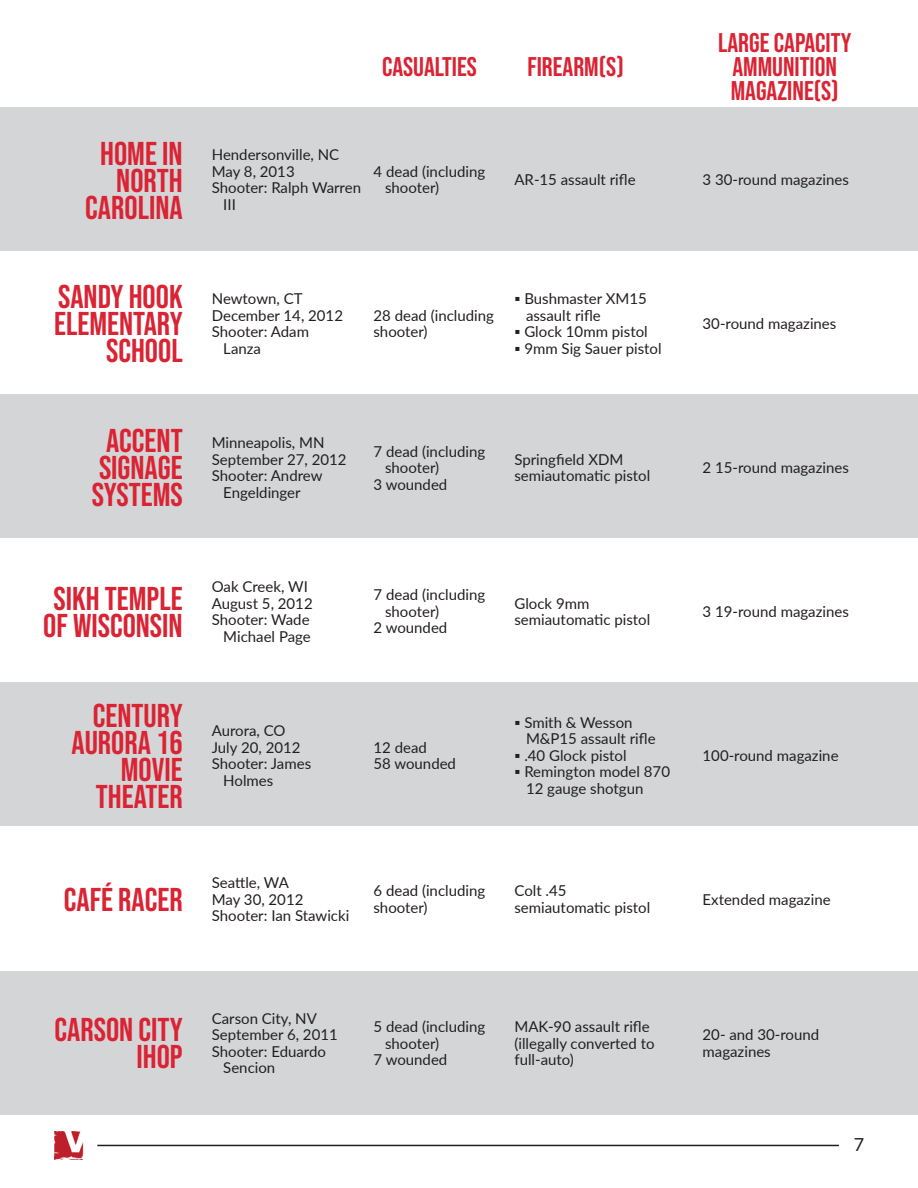
<style>
.page{position:relative;width:918px;height:1188px;background:#fff}
.page>*{position:absolute;margin:0;border:0;box-sizing:border-box;transform-origin:0 0}
.t1{font:33px/27px "Bebas Neue";color:#da2333;text-align:right}
.t2{font:27px/24px "Bebas Neue";color:#da2333;text-align:center}
.t3{font:18px "Lato";color:#231f20}
.t4{font:15px/16.5px "Lato";color:#231f20}
</style>
<div class="page">
<div style="left:0;top:107px;width:918px;height:143px;background:#d4d5d7"></div>
<div style="left:0;top:394px;width:918px;height:144px;background:#d4d5d7"></div>
<div style="left:0;top:682px;width:918px;height:144px;background:#d4d5d7"></div>
<div style="left:0;top:971px;width:918px;height:143px;background:#d4d5d7"></div>
<img style="left:54px;top:1131px;width:30px;height:29px">
<hr style="left:97px;top:1145px;width:742px;height:1px;background:#231f20">
<h2 class="t2" style="left:382px;top:55px;width:96px">CASUALTIES</h2>
<h2 class="t2" style="left:527px;top:55px;width:98px">FIREARM(S)</h2>
<h2 class="t2" style="left:718px;top:31px;width:135px">LARGE CAPACITY<br>AMMUNITION<br>MAGAZINE(S)</h2>
<h1 class="t1" style="left:85px;top:139px;width:99px">HOME IN<br>NORTH<br>CAROLINA</h1>
<p class="t4" style="left:212px;top:146px;width:129px">Hendersonville, NC</p>
<p class="t4" style="left:212px;top:163px;width:84px">May 8, 2013</p>
<p class="t4" style="left:212px;top:179px;width:151px">Shooter: Ralph Warren</p>
<p class="t4" style="left:223px;top:196px;width:14px">III</p>
<p class="t4" style="left:385px;top:163px;width:102px;text-indent:-12px">4 dead (including shooter)</p>
<p class="t4" style="left:514px;top:171px;width:123px">AR-15 assault rifle</p>
<p class="t4" style="left:703px;top:171px;width:148px">3 30-round magazines</p>
<h1 class="t1" style="left:54px;top:283px;width:130px">SANDY HOOK<br>ELEMENTARY<br>SCHOOL</h1>
<p class="t4" style="left:212px;top:290px;width:92px">Newtown, CT</p>
<p class="t4" style="left:212px;top:307px;width:133px">December 14, 2012</p>
<p class="t4" style="left:212px;top:323px;width:99px">Shooter: Adam</p>
<p class="t4" style="left:223px;top:340px;width:39px">Lanza</p>
<p class="t4" style="left:374px;top:307px;width:122px">28 dead (including shooter)</p>
<p class="t4" style="left:526px;top:290px;width:122px;text-indent:-12px">▪ Bushmaster XM15 assault rifle</p>
<p class="t4" style="left:514px;top:323px;width:135px">▪ Glock 10mm pistol</p>
<p class="t4" style="left:514px;top:340px;width:149px">▪ 9mm Sig Sauer pistol</p>
<p class="t4" style="left:703px;top:315px;width:135px">30-round magazines</p>
<h1 class="t1" style="left:92px;top:427px;width:92px;text-align:center">ACCENT<br>SIGNAGE<br>SYSTEMS</h1>
<p class="t4" style="left:212px;top:434px;width:114px">Minneapolis, MN</p>
<p class="t4" style="left:212px;top:450px;width:136px">September 27, 2012</p>
<p class="t4" style="left:212px;top:467px;width:112px">Shooter: Andrew</p>
<p class="t4" style="left:223px;top:483px;width:79px">Engeldinger</p>
<p class="t4" style="left:374px;top:442px;width:113px">7 dead (including</p>
<p class="t4" style="left:385px;top:459px;width:56px">shooter)</p>
<p class="t4" style="left:374px;top:475px;width:75px">3 wounded</p>
<p class="t4" style="left:514px;top:450px;width:137px">Springfield XDM semiautomatic pistol</p>
<p class="t4" style="left:703px;top:459px;width:148px">2 15-round magazines</p>
<h1 class="t1" style="left:43px;top:585px;width:141px;text-align:center">SIKH TEMPLE<br>OF WISCONSIN</h1>
<p class="t4" style="left:212px;top:578px;width:98px">Oak Creek, WI</p>
<p class="t4" style="left:212px;top:594px;width:102px">August 5, 2012</p>
<p class="t4" style="left:212px;top:611px;width:99px">Shooter: Wade</p>
<p class="t4" style="left:223px;top:627px;width:89px">Michael Page</p>
<h1 class="t1" style="left:72px;top:701px;width:113px">CENTURY<br>AURORA 16<br>MOVIE<br>THEATER</h1>
<p class="t4" style="left:212px;top:722px;width:75px">Aurora, CO</p>
<p class="t4" style="left:212px;top:738px;width:90px">July 20, 2012</p>
<p class="t4" style="left:212px;top:755px;width:101px">Shooter: James</p>
<p class="t4" style="left:223px;top:771px;width:52px">Holmes</p>
<p class="t4" style="left:374px;top:586px;width:113px">7 dead (including</p>
<p class="t4" style="left:385px;top:603px;width:56px">shooter)</p>
<p class="t4" style="left:374px;top:619px;width:75px">2 wounded</p>
<p class="t4" style="left:514px;top:594px;width:137px">Glock 9mm semiautomatic pistol</p>
<p class="t4" style="left:703px;top:603px;width:148px">3 19-round magazines</p>
<p class="t4" style="left:374px;top:738px;width:84px">12 dead<br>58 wounded</p>
<p class="t4" style="left:526px;top:713px;width:131px;text-indent:-12px">▪ Smith &amp; Wesson<br>M&amp;P15 assault rifle</p>
<p class="t4" style="left:514px;top:746px;width:114px">▪ .40 Glock pistol</p>
<p class="t4" style="left:526px;top:763px;width:146px;text-indent:-12px">▪ Remington model 870<br>12 gauge shotgun</p>
<p class="t4" style="left:703px;top:746px;width:138px">100-round magazine</p>
<h1 class="t1" style="left:64px;top:886px;width:120px">CAFÉ RACER</h1>
<p class="t4" style="left:212px;top:874px;width:139px">Seattle, WA<br>May 30, 2012<br>Shooter: Ian Stawicki</p>
<p class="t4" style="left:374px;top:882px;width:113px">6 dead (including shooter)</p>
<p class="t4" style="left:514px;top:882px;width:137px">Colt .45 semiautomatic pistol</p>
<p class="t4" style="left:703px;top:890px;width:130px">Extended magazine</p>
<h1 class="t1" style="left:55px;top:1016px;width:130px">CARSON CITY<br>IHOP</h1>
<p class="t4" style="left:212px;top:1010px;width:107px">Carson City, NV</p>
<p class="t4" style="left:212px;top:1026px;width:127px">September 6, 2011</p>
<p class="t4" style="left:212px;top:1043px;width:116px">Shooter: Eduardo</p>
<p class="t4" style="left:223px;top:1059px;width:54px">Sencion</p>
<p class="t4" style="left:374px;top:1018px;width:113px">5 dead (including</p>
<p class="t4" style="left:385px;top:1034px;width:56px">shooter)</p>
<p class="t4" style="left:374px;top:1051px;width:75px">7 wounded</p>
<p class="t4" style="left:514px;top:1018px;width:142px">MAK-90 assault rifle (illegally converted to full-auto)</p>
<p class="t4" style="left:703px;top:1026px;width:118px">20- and 30-round magazines</p>
<p class="t3" style="left:854px;top:1132px;width:12px">7</p>
</div>
